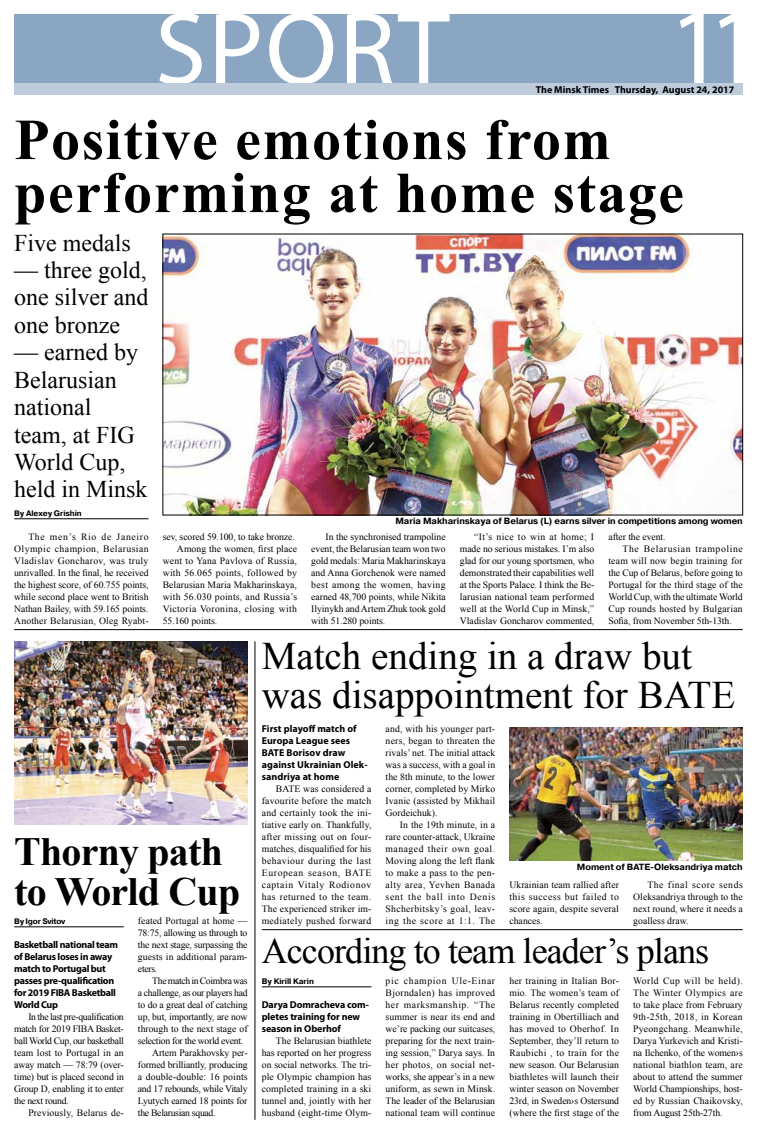
<style>
.page{position:relative;width:757px;height:1134px;background:#fff}
.page>*{position:absolute;margin:0;border:0;box-sizing:border-box;transform-origin:0 0}
.t1{font:109.7px "Myriad Pro";color:#fff}
.t2{font:103.7px "Myriad Pro";letter-spacing:.02em;color:#fff}
.t3{font:700 58px/53px "Times New Roman";letter-spacing:.025em;color:#000}
.t4{font:700 40px/40px "Times New Roman";letter-spacing:-.02em;color:#000}
.t5{font:39px/39px "Times New Roman";color:#000}
.t6{font:36px "Times New Roman";letter-spacing:-.025em;color:#000}
.t7{font:24px/27.4px "Times New Roman";color:#000;text-align:justify}
.t8{font:700 10px/12px "Myriad Pro";letter-spacing:-.01em;color:#000}
.t9{font:700 10px/12px "Myriad Pro";letter-spacing:-.03em;color:#000}
.t10{font:9.7px/12px "Times New Roman";letter-spacing:.005em;color:#000;text-align:justify}
.t11{font:9.7px "Times New Roman";letter-spacing:-.03em;color:#000}
.t12{font:9.7px "Times New Roman";letter-spacing:-.015em;color:#000}
.t13{font:9.7px "Times New Roman";letter-spacing:.025em;color:#000}
.t14{font:9.7px "Times New Roman";letter-spacing:.035em;color:#000}
.t15{font:9.7px "Times New Roman";letter-spacing:.06em;color:#000}
.t16{font:700 9px "Pragmatica C";letter-spacing:-.005em;color:#000}
.t17{font:700 8px "Pragmatica C";letter-spacing:-.01em;color:#000}
.t18{font:700 8px "Pragmatica C";letter-spacing:-.03em;color:#000}
</style>
<div class="page">
<div style="left:14px;top:14px;width:729px;height:70px;background:#8ba6c3"></div>
<img style="left:165px;top:236px;width:576px;height:277px">
<hr style="left:14px;top:927px;width:110px;height:1px;background:#000">
<hr style="left:14px;top:519px;width:135px;height:1px;background:#000">
<hr style="left:14px;top:629px;width:729px;height:1px;background:#000">
<img style="left:14px;top:641px;width:234px;height:184px">
<hr style="left:255px;top:641px;width:1px;height:479px;background:#000">
<hr style="left:262px;top:929px;width:481px;height:1px;background:#000">
<img style="left:509px;top:727px;width:234px;height:134px">
<hr style="left:262px;top:987px;width:109px;height:1px;background:#000">
<div style="left:14px;top:84px;width:729px;height:11px;background:#becbdb"></div>
<h2 class="t2" style="left:155px;top:-15px;width:296px">SPORT</h2>
<h1 class="t1" style="left:668px;top:-21px;width:97px">11</h1>
<p class="t8" style="left:536px;top:83px;width:200px">The Minsk Times Thursday, August 24, 2017</p>
<h3 class="t3" style="left:14px;top:112px;width:671px">Positive emotions from performing at home stage</h3>
<h3 class="t7" style="left:14px;top:228px;width:118px">Five medals</h3>
<h3 class="t7" style="left:14px;top:256px;width:136px">— three gold, one silver and one bronze</h3>
<h3 class="t7" style="left:14px;top:338px;width:135px;text-align:left">— earned by<br>Belarusian national team, at FIG<br>World Cup, held in Minsk</h3>
<p class="t17" style="left:14px;top:509px;width:69px">By Alexey Grishin</p>
<p class="t10" style="left:14px;top:531px;width:136px;text-indent:14px">The men’s Rio de Janeiro Olympic champion, Belarusian Vladislav Goncharov, was truly unrivalled. In the final, he received the highest score, of 60.755 points, while second place went to British Nathan Bailey, with 59.165 points.<br>Another Belarusian, Oleg Ryabt-</p>
<p class="t10" style="left:163px;top:531px;width:134px">sev, scored 59.100, to take bronze.</p>
<p class="t10" style="left:177px;top:543px;width:122px">Among the women, first place</p>
<p class="t10" style="left:163px;top:555px;width:136px">went to Yana Pavlova of Russia,</p>
<p class="t13" style="left:163px;top:566px;width:136px">with 56.065 points, followed by</p>
<p class="t10" style="left:163px;top:579px;width:136px">Belarusian Maria Makharinskaya,</p>
<p class="t10" style="left:163px;top:591px;width:136px">with 56.030 points, and Russia’s</p>
<p class="t14" style="left:163px;top:602px;width:136px">Victoria Voronina, closing with</p>
<p class="t10" style="left:163px;top:615px;width:56px">55.160 points.</p>
<p class="t16" style="left:395px;top:516px;width:349px">Maria Makharinskaya of Belarus (L) earns silver in competitions among women</p>
<p class="t10" style="left:311px;top:531px;width:136px;text-indent:14px">In the synchronised trampoline event, the Belarusian team won two gold medals: Maria Makharinskaya and Anna Gorchenok were named best among the women, having earned 48,700 points, while Nikita Ilyinykh and Artem Zhuk took gold with 51.280 points.</p>
<p class="t10" style="left:460px;top:531px;width:136px;text-indent:14px">“It’s nice to win at home; I made no serious mistakes. I’m also glad for our young sportsmen, who demonstrated their capabilities well at the Sports Palace. I think the Be&shy;larusian national team performed well at the World Cup in Minsk,” Vladislav Goncharov commented,</p>
<p class="t10" style="left:608px;top:531px;width:59px">after the event.</p>
<p class="t15" style="left:622px;top:542px;width:122px">The Belarusian trampoline</p>
<p class="t10" style="left:608px;top:555px;width:136px">team will now begin training for</p>
<p class="t10" style="left:608px;top:567px;width:136px">the Cup of Belarus, before going to</p>
<p class="t10" style="left:608px;top:579px;width:136px">Portugal for the third stage of the</p>
<p class="t10" style="left:608px;top:591px;width:136px">World Cup, with the ultimate World</p>
<p class="t13" style="left:608px;top:602px;width:136px">Cup rounds hosted by Bulgarian</p>
<p class="t10" style="left:608px;top:615px;width:125px">Sofia, from November 5th-13th.</p>
<h3 class="t4" style="left:14px;top:830px;width:228px">Thorny path to World Cup</h3>
<p class="t18" style="left:14px;top:917px;width:53px">By Igor Svitov</p>
<p class="t9" style="left:14px;top:938px;width:105px">Basketball national team of Belarus loses in away match to Portugal but passes pre-qualification for 2019 FIBA Basketball<br>World Cup</p>
<p class="t10" style="left:14px;top:1011px;width:111px;text-indent:14px">In the last pre-qualification match for 2019 FIBA Basket&shy;ball World Cup, our basketball team lost to Portugal in an away match — 78:79 (over&shy;time) but is placed second in Group D, enabling it to enter the next round.</p>
<p class="t10" style="left:28px;top:1107px;width:97px">Previously, Belarus de-</p>
<p class="t10" style="left:138px;top:915px;width:111px">feated Portugal at home — 78:75, allowing us through to the next stage, surpassing the guests in additional param&shy;eters.</p>
<p class="t11" style="left:152px;top:974px;width:97px">The match in Coimbra was</p>
<p class="t11" style="left:138px;top:986px;width:111px">a challenge, as our players had</p>
<p class="t12" style="left:138px;top:998px;width:111px">to do a great deal of catching</p>
<p class="t12" style="left:138px;top:1010px;width:111px">up, but, importantly, are now</p>
<p class="t10" style="left:138px;top:1023px;width:111px">through to the next stage of</p>
<p class="t11" style="left:138px;top:1034px;width:107px">selection for the world event.</p>
<p class="t10" style="left:152px;top:1047px;width:97px">Artem Parakhovsky per-</p>
<p class="t10" style="left:138px;top:1059px;width:111px">formed brilliantly, producing</p>
<p class="t10" style="left:138px;top:1071px;width:111px">a double-double: 16 points</p>
<p class="t11" style="left:138px;top:1082px;width:111px">and 17 rebounds, while Vitaly</p>
<p class="t12" style="left:138px;top:1094px;width:111px">Lyutych earned 18 points for</p>
<p class="t11" style="left:138px;top:1106px;width:79px">the Belarusian squad.</p>
<h3 class="t5" style="left:262px;top:635px;width:475px">Match ending in a draw but was disappointment for BATE</h3>
<p class="t8" style="left:262px;top:722px;width:107px">First playoff match of<br>Europa League sees<br>BATE Borisov draw against Ukrainian Olek&shy;sandriya at home</p>
<p class="t10" style="left:262px;top:783px;width:111px;text-indent:14px">BATE was considered a favourite before the match and certainly took the ini&shy;tiative early on. Thankfully, after missing out on four&shy;matches, disqualified for his behaviour during the last European season, BATE captain Vitaly Rodionov has returned to the team.<br>The experienced striker im&shy;mediately pushed forward</p>
<p class="t10" style="left:386px;top:723px;width:111px">and, with his younger part&shy;ners, began to threaten the rivals’ net. The initial attack was a success, with a goal in the 8th minute, to the lower corner, completed by Mirko Ivanic (assisted by Mikhail Gordeichuk).</p>
<p class="t10" style="left:386px;top:819px;width:111px;text-indent:14px">In the 19th minute, in a rare counter-attack, Ukraine managed their own goal.<br>Moving along the left flank to make a pass to the pen&shy;alty area, Yevhen Banada sent the ball into Denis Shcherbitsky’s goal, leav&shy;ing the score at 1:1. The</p>
<p class="t16" style="left:577px;top:862px;width:167px">Moment of BATE-Oleksandriya match</p>
<p class="t10" style="left:509px;top:879px;width:111px">Ukrainian team rallied after this success but failed to score again, despite several chances.</p>
<p class="t10" style="left:633px;top:879px;width:111px;text-indent:14px">The final score sends Oleksandriya through to the next round, where it needs a goalless draw.</p>
<h3 class="t6" style="left:262px;top:926px;width:449px">According to team leader’s plans</h3>
<p class="t17" style="left:262px;top:977px;width:54px">By Kirill Karin</p>
<p class="t8" style="left:262px;top:998px;width:109px">Darya Domracheva com&shy;pletes training for new season in Oberhof</p>
<p class="t10" style="left:262px;top:1035px;width:111px;text-indent:14px">The Belarusian biathlete has reported on her progress on social networks. The tri&shy;ple Olympic champion has completed training in a ski tunnel and, jointly with her husband (eight-time Olym-</p>
<p class="t10" style="left:386px;top:975px;width:111px">pic champion Ule-Einar Bjorndalen) has improved her marksmanship. “The summer is near its end and we’re packing our suitcases, preparing for the next train&shy;ing session,” Darya says. In her photos, on social net&shy;works, she appear’s in a new uniform, as sewn in Minsk.<br>The leader of the Belarusian national team will continue</p>
<p class="t10" style="left:509px;top:975px;width:111px">her training in Italian Bor&shy;mio. The women’s team of Belarus recently completed training in Obertilliach and has moved to Oberhof. In September, they’ll return to Raubichi , to train for the new season. Our Belarusian biathletes will launch their winter season on November 23rd, in Sweden›s Ostersund (where the first stage of the</p>
<p class="t10" style="left:633px;top:975px;width:111px">World Cup will be held).<br>The Winter Olympics are to take place from February 9th-25th, 2018, in Korean Pyeongchang. Meanwhile, Darya Yurkevich and Kristi&shy;na Ilchenko, of the women›s national biathlon team, are about to attend the summer World Championships, host&shy;ed by Russian Chaikovsky, from August 25th-27th.</p>
</div>
